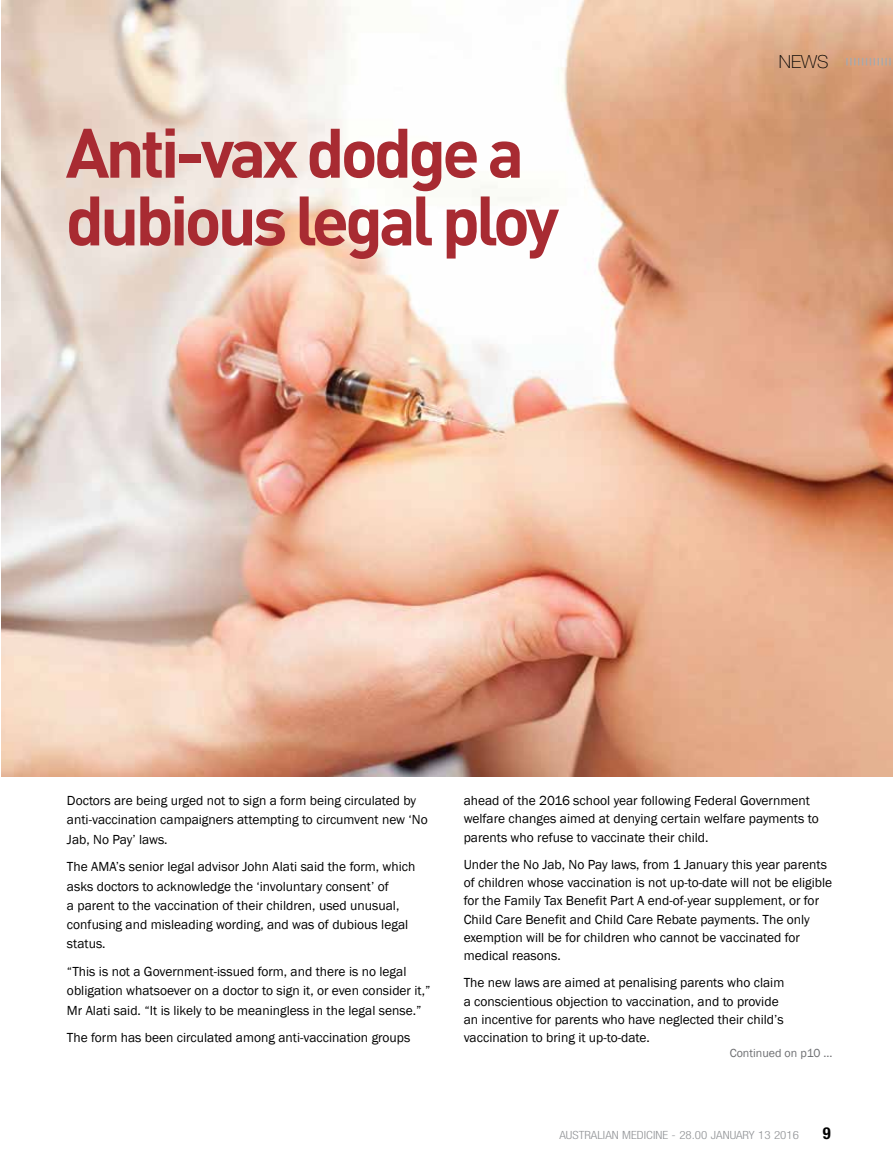
<style>
.page{position:relative;width:893px;height:1170px;background:#fff}
.page>*{position:absolute;margin:0;border:0;box-sizing:border-box;transform-origin:0 0}
.t1{font:700 68.7px/67.7px "DIN";letter-spacing:-.06em;color:#a82b32}
.t2{font:100 18px "Helvetica Neue";color:#000}
.t3{font:700 condensed 16.5px "Helvetica Neue";color:#000}
.t4{font:13.5px/18.3px "Franklin Gothic";color:#000}
.t5{font:12px "Franklin Gothic";color:#6d6e71}
.t6{font:300 condensed 11.25px "Helvetica Neue";color:#939598;scale:1.15 1}
</style>
<div class="page">
<img style="left:2px;top:0;width:891px;height:776px">
<svg style="left:846px;top:58px;width:47px;height:7px"></svg>
<h1 class="t1" style="left:66px;top:116px;width:495px">Anti-vax dodge a dubious legal ploy</h1>
<h2 class="t2" style="left:779px;top:52px;width:51px">NEWS</h2>
<p class="t4" style="left:67px;top:791px;width:362px;line-height:19.2px">Doctors are being urged not to sign a form being circulated by anti-vaccination campaigners attempting to circumvent new ‘No<br>Jab, No Pay’ laws.</p>
<p class="t4" style="left:67px;top:857px;width:350px;line-height:19.2px">The AMA’s senior legal advisor John Alati said the form, which asks doctors to acknowledge the ‘involuntary consent’ of<br>a parent to the vaccination of their children, used unusual, confusing and misleading wording, and was of dubious legal status.</p>
<p class="t4" style="left:67px;top:962px;width:365px;line-height:19.2px">“This is not a Government-issued form, and there is no legal obligation whatsoever on a doctor to sign it, or even consider it,”<br>Mr Alati said. “It is likely to be meaningless in the legal sense.”</p>
<p class="t4" style="left:67px;top:1028px;width:345px">The form has been circulated among anti-vaccination groups</p>
<p class="t4" style="left:464px;top:791px;width:356px">ahead of the 2016 school year following Federal Government welfare changes aimed at denying certain welfare payments to parents who refuse to vaccinate their child.</p>
<p class="t4" style="left:464px;top:855px;width:370px">Under the No Jab, No Pay laws, from 1 January this year parents of children whose vaccination is not up-to-date will not be eligible for the Family Tax Benefit Part A end-of-year supplement, or for Child Care Benefit and Child Care Rebate payments. The only exemption will be for children who cannot be vaccinated for medical reasons.</p>
<p class="t4" style="left:464px;top:973px;width:322px">The new laws are aimed at penalising parents who claim a conscientious objection to vaccination, and to provide an incentive for parents who have neglected their child’s vaccination to bring it up-to-date.</p>
<p class="t5" style="left:730px;top:1045px;width:104px">Continued on p10 ...</p>
<p class="t6" style="left:559px;top:1128px;width:210px">AUSTRALIAN MEDICINE - 28.00 JANUARY 13 2016</p>
<p class="t3" style="left:823px;top:1122px;width:9px">9</p>
</div>
